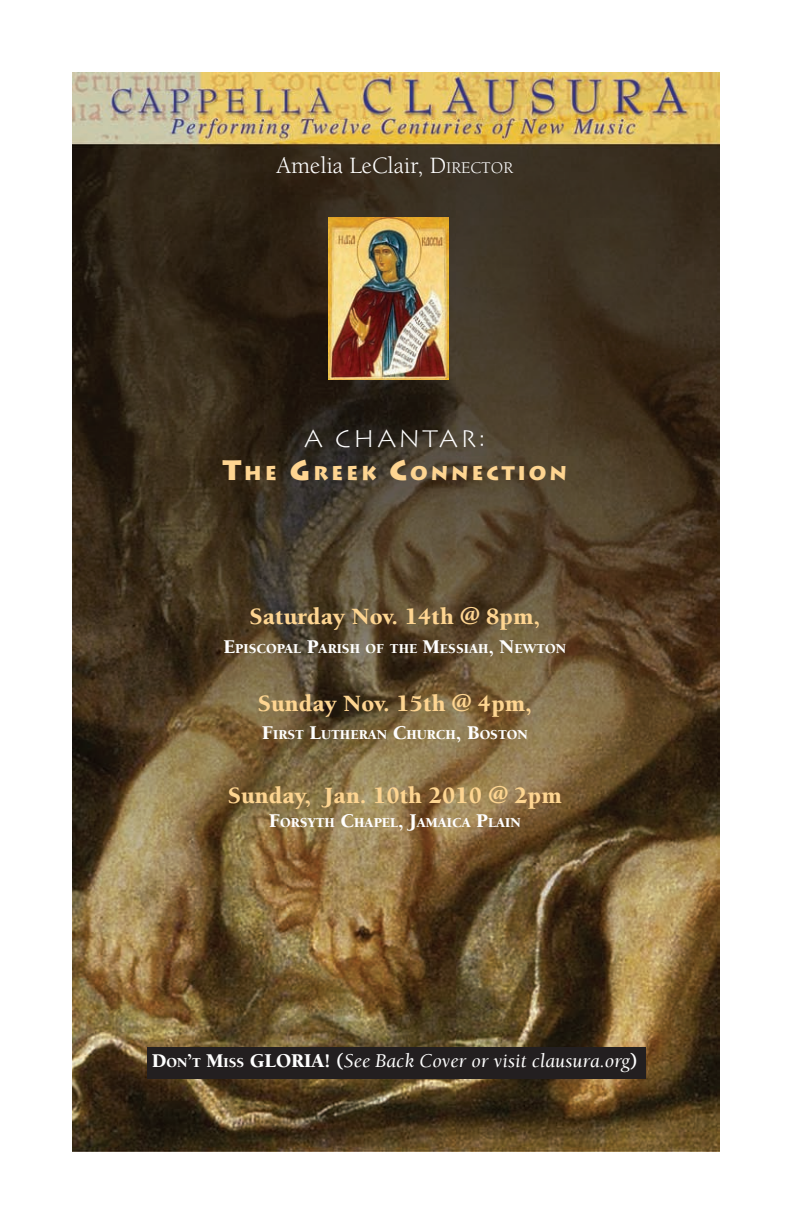
<style>
.page{position:relative;width:792px;height:1224px;background:#fff}
.page>*{position:absolute;margin:0;border:0;box-sizing:border-box;transform-origin:0 0}
.t1{font:900 24px "Berkeley";color:#fed591}
.t2{font:24px "Berkeley";color:#fff}
.t3{font:300 24px "Lithos";letter-spacing:.1em;color:#fff}
.t4{font:italic 20px "Berkeley";color:#fff}
.t5{font:900 20px "Berkeley";color:#fff}
.t6{font:900 19.6px "Lithos";letter-spacing:.145em;color:#fed591}
.t7{font:900 14px "Berkeley";color:#fff}
.s1{font-style:inherit}
.s2{font-size:16.8px}
.s3{font-size:28px}
.s4{font-size:20px}
.s5{font-size:14px}
.s6{font-weight:900;font-style:normal}
</style>
<div class="page">
<img style="left:72px;top:72px;width:648px;height:1080px">
<img style="left:328px;top:217px;width:120px;height:163px">
<div style="left:148px;top:1048px;width:497px;height:30px;background:#231f20"></div>
<div style="left:147px;top:1047px;width:499px;height:32px;border:2px solid #231f20"></div>
<h1 class="t2" style="left:277px;top:153px;width:238px">Amelia LeClair, <span class="s1">D</span><span class="s2">IRECTOR</span></h1>
<h1 class="t3" style="left:304px;top:424px;width:183px">A CHANTAR:</h1>
<h3 class="t6" style="left:223px;top:461px;width:346px"><span class="s3">T</span>HE <span class="s3">G</span>REEK <span class="s3">C</span>ONNECTION</h3>
<h1 class="t1" style="left:249px;top:604px;width:292px">Saturday Nov. 14th @ 8pm,</h1>
<p class="t7" style="left:223px;top:641px;width:344px"><span class="s4">E</span>PISCOPAL <span class="s4">P</span>ARISH OF THE <span class="s4">M</span>ESSIAH<span class="s4">, N</span>EWTON</p>
<h1 class="t1" style="left:258px;top:690px;width:276px">Sunday Nov. 15th @ 4pm,</h1>
<p class="t7" style="left:262px;top:728px;width:267px"><span class="s4">F</span>IRST <span class="s4">L</span>UTHERAN <span class="s4">C</span>HURCH<span class="s4">, B</span>OSTON</p>
<h1 class="t1" style="left:228px;top:783px;width:336px">Sunday, Jan. 10th 2010 @ 2pm</h1>
<p class="t7" style="left:269px;top:815px;width:253px"><span class="s4">F</span>ORSYTH <span class="s4">C</span>HAPEL<span class="s4">, J</span>AMAICA <span class="s4">P</span>LAIN</p>
<h2 class="t5" style="left:152px;top:1050px;width:126px">D<span class="s5">ON</span>’<span class="s5">T</span> M<span class="s5">ISS</span> GLORIA</h2>
<h2 class="t4" style="left:325px;top:1050px;width:315px"><span class="s6">! (</span>See Back Cover or visit clausura.org<span class="s6">)</span></h2>
</div>
